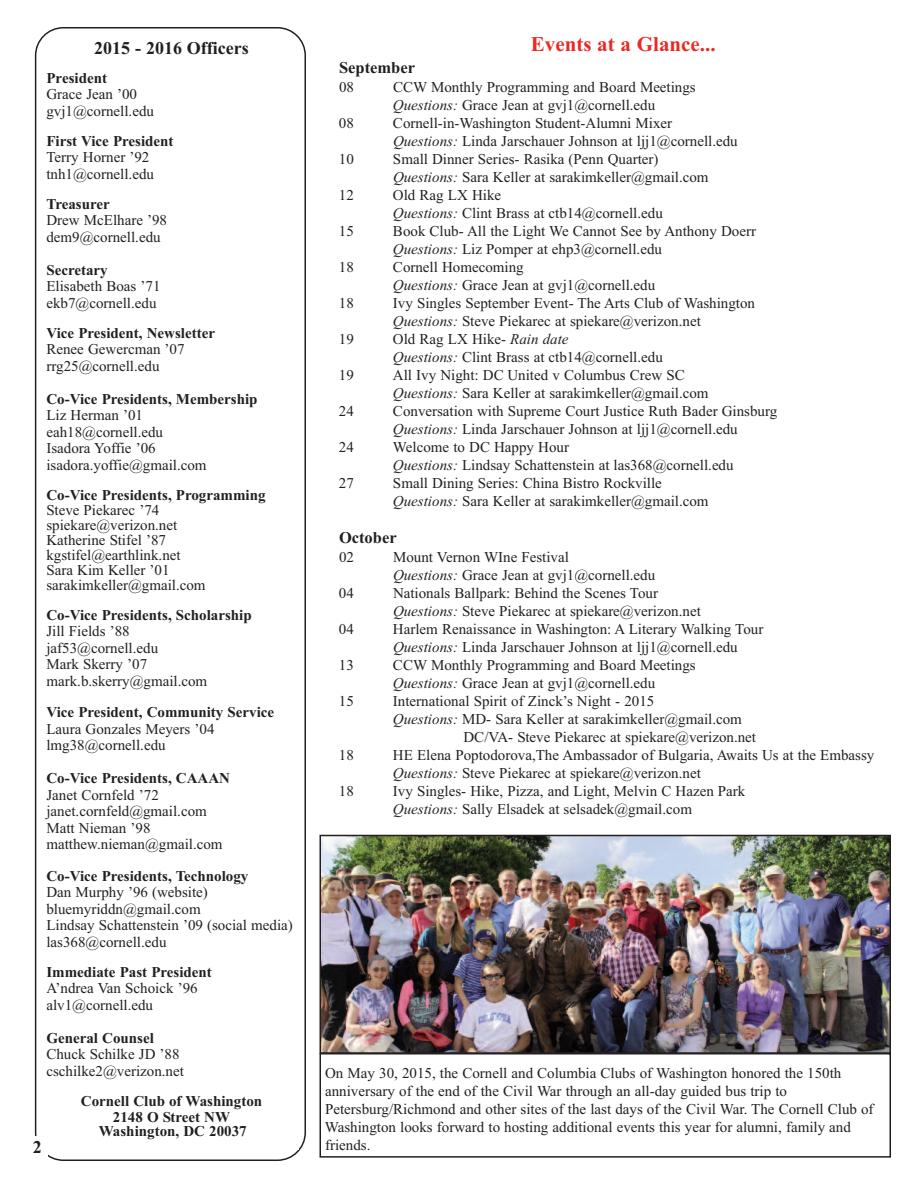
<style>
.page{position:relative;width:918px;height:1188px;background:#fff}
.page>*{position:absolute;margin:0;border:0;box-sizing:border-box;transform-origin:0 0}
.t1{font:700 21px "Times New Roman";color:#ea2924}
.t2{font:700 18px "Times New Roman";color:#231f20}
.t3{font:700 16.5px "Times New Roman";color:#231f20}
.t4{font:15px/18px "Times New Roman";color:#231f20}
.t5{font:700 15px/16.5px "Times New Roman";color:#231f20;text-align:center}
.s1{font-style:italic}
</style>
<div class="page">
<svg style="left:35px;top:27px;width:271px;height:1134px"></svg>
<div style="left:45px;top:40px;width:253px;height:1110px;background:#fff"></div>
<div style="left:27px;top:1136px;width:20px;height:25px;background:#fff"></div>
<img style="left:323px;top:838px;width:565px;height:213px">
<div style="left:320px;top:835px;width:571px;height:219px;border:2px solid #231f20"></div>
<div style="left:320px;top:1053px;width:571px;height:105px;border:2px solid #231f20"></div>
<p class="t2" style="left:94px;top:38px;width:156px">2015 - 2016 Officers</p>
<p class="t5" style="left:46px;top:70px;width:62px">President</p>
<p class="t4" style="left:46px;top:86px;width:109px;line-height:16.5px">Grace Jean ’00 gvj1@cornell.edu</p>
<p class="t5" style="left:46px;top:133px;width:129px">First Vice President</p>
<p class="t4" style="left:46px;top:149px;width:109px;line-height:16.5px">Terry Horner ’92 tnh1@cornell.edu</p>
<p class="t5" style="left:46px;top:196px;width:65px">Treasurer</p>
<p class="t4" style="left:46px;top:212px;width:122px;line-height:16.5px">Drew McElhare ’98 dem9@cornell.edu</p>
<p class="t5" style="left:46px;top:262px;width:63px">Secretary</p>
<p class="t4" style="left:46px;top:278px;width:116px;line-height:16.5px">Elisabeth Boas ’71 ekb7@cornell.edu</p>
<p class="t5" style="left:46px;top:325px;width:170px">Vice President, Newsletter</p>
<p class="t4" style="left:46px;top:341px;width:140px;line-height:16.5px">Renee Gewercman ’07 rrg25@cornell.edu</p>
<p class="t5" style="left:46px;top:391px;width:213px">Co-Vice Presidents, Membership</p>
<p class="t4" style="left:46px;top:407px;width:162px;line-height:16.5px">Liz Herman ’01 eah18@cornell.edu<br>Isadora Yoffie ’06 isadora.yoffie@gmail.com</p>
<p class="t5" style="left:46px;top:487px;width:221px">Co-Vice Presidents, Programming</p>
<p class="t4" style="left:46px;top:502px;width:161px;line-height:15px">Steve Piekarec ’74 spiekare@verizon.net<br>Katherine Stifel ’87 kgstifel@earthlink.net<br>Sara Kim Keller ’01 sarakimkeller@gmail.com</p>
<p class="t5" style="left:46px;top:607px;width:207px">Co-Vice Presidents, Scholarship</p>
<p class="t4" style="left:46px;top:623px;width:162px;line-height:16.5px">Jill Fields ’88 jaf53@cornell.edu<br>Mark Skerry ’07 mark.b.skerry@gmail.com</p>
<p class="t5" style="left:46px;top:704px;width:229px">Vice President, Community Service</p>
<p class="t4" style="left:46px;top:721px;width:170px;line-height:16.5px">Laura Gonzales Meyers ’04 lmg38@cornell.edu</p>
<p class="t5" style="left:46px;top:770px;width:185px">Co-Vice Presidents, CAAAN</p>
<p class="t4" style="left:46px;top:787px;width:178px;line-height:16.5px">Janet Cornfeld ’72 janet.cornfeld@gmail.com<br>Matt Nieman ’98 matthew.nieman@gmail.com</p>
<p class="t5" style="left:46px;top:868px;width:203px">Co-Vice Presidents, Technology</p>
<p class="t4" style="left:46px;top:884px;width:248px;line-height:16.5px">Dan Murphy ’96 (website) bluemyriddn@gmail.com<br>Lindsay Schattenstein ’09 (social media) las368@cornell.edu</p>
<p class="t5" style="left:46px;top:964px;width:167px">Immediate Past President</p>
<p class="t4" style="left:46px;top:980px;width:153px;line-height:16.5px">A’ndrea Van Schoick ’96 alv1@cornell.edu</p>
<p class="t5" style="left:46px;top:1030px;width:109px">General Counsel</p>
<p class="t4" style="left:46px;top:1046px;width:139px;line-height:16.5px">Chuck Schilke JD ’88 cschilke2@verizon.net</p>
<p class="t5" style="left:81px;top:1093px;width:183px">Cornell Club of Washington<br>2148 O Street NW</p>
<p class="t5" style="left:99px;top:1123px;width:149px">Washington, DC 20037</p>
<p class="t2" style="left:33px;top:1136px;width:10px">2</p>
<h1 class="t1" style="left:531px;top:31px;width:186px">Events at a Glance...</h1>
<p class="t3" style="left:339px;top:58px;width:78px">September</p>
<p class="t4" style="left:339px;top:78px;width:16px">08</p>
<p class="t4" style="left:393px;top:78px;width:304px">CCW Monthly Programming and Board Meetings<br><span class="s1">Questions:</span> Grace Jean at gvj1@cornell.edu</p>
<p class="t4" style="left:339px;top:114px;width:16px">08</p>
<p class="t4" style="left:393px;top:114px;width:346px">Cornell-in-Washington Student-Alumni Mixer<br><span class="s1">Questions:</span> Linda Jarschauer Johnson at ljj1@cornell.edu</p>
<p class="t4" style="left:339px;top:150px;width:16px">10</p>
<p class="t4" style="left:393px;top:150px;width:317px">Small Dinner Series- Rasika (Penn Quarter)<br><span class="s1">Questions:</span> Sara Keller at sarakimkeller@gmail.com</p>
<p class="t4" style="left:339px;top:186px;width:16px">12</p>
<p class="t4" style="left:393px;top:186px;width:271px">Old Rag LX Hike<br><span class="s1">Questions:</span> Clint Brass at ctb14@cornell.edu</p>
<p class="t4" style="left:339px;top:222px;width:16px">15</p>
<p class="t4" style="left:393px;top:222px;width:365px">Book Club- All the Light We Cannot See by Anthony Doerr<br><span class="s1">Questions:</span> Liz Pomper at ehp3@cornell.edu</p>
<p class="t4" style="left:339px;top:258px;width:16px">18</p>
<p class="t4" style="left:393px;top:258px;width:264px">Cornell Homecoming<br><span class="s1">Questions:</span> Grace Jean at gvj1@cornell.edu</p>
<p class="t4" style="left:339px;top:294px;width:16px">18</p>
<p class="t4" style="left:393px;top:294px;width:364px">Ivy Singles September Event- The Arts Club of Washington<br><span class="s1">Questions:</span> Steve Piekarec at spiekare@verizon.net</p>
<p class="t4" style="left:339px;top:330px;width:16px">19</p>
<p class="t4" style="left:393px;top:330px;width:271px">Old Rag LX Hike- <span class="s1">Rain date<br>Questions:</span> Clint Brass at ctb14@cornell.edu</p>
<p class="t4" style="left:339px;top:366px;width:16px">19</p>
<p class="t4" style="left:393px;top:366px;width:317px">All Ivy Night: DC United v Columbus Crew SC<br><span class="s1">Questions:</span> Sara Keller at sarakimkeller@gmail.com</p>
<p class="t4" style="left:339px;top:402px;width:16px">24</p>
<p class="t4" style="left:393px;top:402px;width:386px">Conversation with Supreme Court Justice Ruth Bader Ginsburg<br><span class="s1">Questions:</span> Linda Jarschauer Johnson at ljj1@cornell.edu</p>
<p class="t4" style="left:339px;top:438px;width:16px">24</p>
<p class="t4" style="left:393px;top:438px;width:342px">Welcome to DC Happy Hour<br><span class="s1">Questions:</span> Lindsay Schattenstein at las368@cornell.edu</p>
<p class="t4" style="left:339px;top:474px;width:16px">27</p>
<p class="t4" style="left:393px;top:474px;width:317px">Small Dining Series: China Bistro Rockville<br><span class="s1">Questions:</span> Sara Keller at sarakimkeller@gmail.com</p>
<p class="t3" style="left:339px;top:527px;width:59px">October</p>
<p class="t4" style="left:339px;top:547px;width:16px">02</p>
<p class="t4" style="left:393px;top:547px;width:264px">Mount Vernon WIne Festival<br><span class="s1">Questions:</span> Grace Jean at gvj1@cornell.edu</p>
<p class="t4" style="left:339px;top:583px;width:16px">04</p>
<p class="t4" style="left:393px;top:583px;width:309px">Nationals Ballpark: Behind the Scenes Tour<br><span class="s1">Questions:</span> Steve Piekarec at spiekare@verizon.net</p>
<p class="t4" style="left:339px;top:619px;width:16px">04</p>
<p class="t4" style="left:393px;top:619px;width:372px">Harlem Renaissance in Washington: A Literary Walking Tour<br><span class="s1">Questions:</span> Linda Jarschauer Johnson at ljj1@cornell.edu</p>
<p class="t4" style="left:339px;top:655px;width:16px">13</p>
<p class="t4" style="left:393px;top:655px;width:304px">CCW Monthly Programming and Board Meetings<br><span class="s1">Questions:</span> Grace Jean at gvj1@cornell.edu</p>
<p class="t4" style="left:339px;top:691px;width:16px">15</p>
<p class="t4" style="left:393px;top:691px;width:263px">International Spirit of Zinck’s Night - 2015</p>
<p class="t4" style="left:393px;top:709px;width:350px"><span class="s1">Questions:</span> MD- Sara Keller at sarakimkeller@gmail.com</p>
<p class="t4" style="left:464px;top:727px;width:294px">DC/VA- Steve Piekarec at spiekare@verizon.net</p>
<p class="t4" style="left:339px;top:745px;width:16px">18</p>
<p class="t4" style="left:393px;top:745px;width:483px">HE Elena Poptodorova,The Ambassador of Bulgaria, Awaits Us at the Embassy<br><span class="s1">Questions:</span> Steve Piekarec at spiekare@verizon.net</p>
<p class="t4" style="left:339px;top:781px;width:16px">18</p>
<p class="t4" style="left:393px;top:781px;width:354px">Ivy Singles- Hike, Pizza, and Light, Melvin C Hazen Park<br><span class="s1">Questions:</span> Sally Elsadek at selsadek@gmail.com</p>
<p class="t4" style="left:325px;top:1063px;width:550px">On May 30, 2015, the Cornell and Columbia Clubs of Washington honored the 150th anniversary of the end of the Civil War through an all-day guided bus trip to Petersburg/Richmond and other sites of the last days of the Civil War. The Cornell Club of Washington looks forward to hosting additional events this year for alumni, family and friends.</p>
</div>
